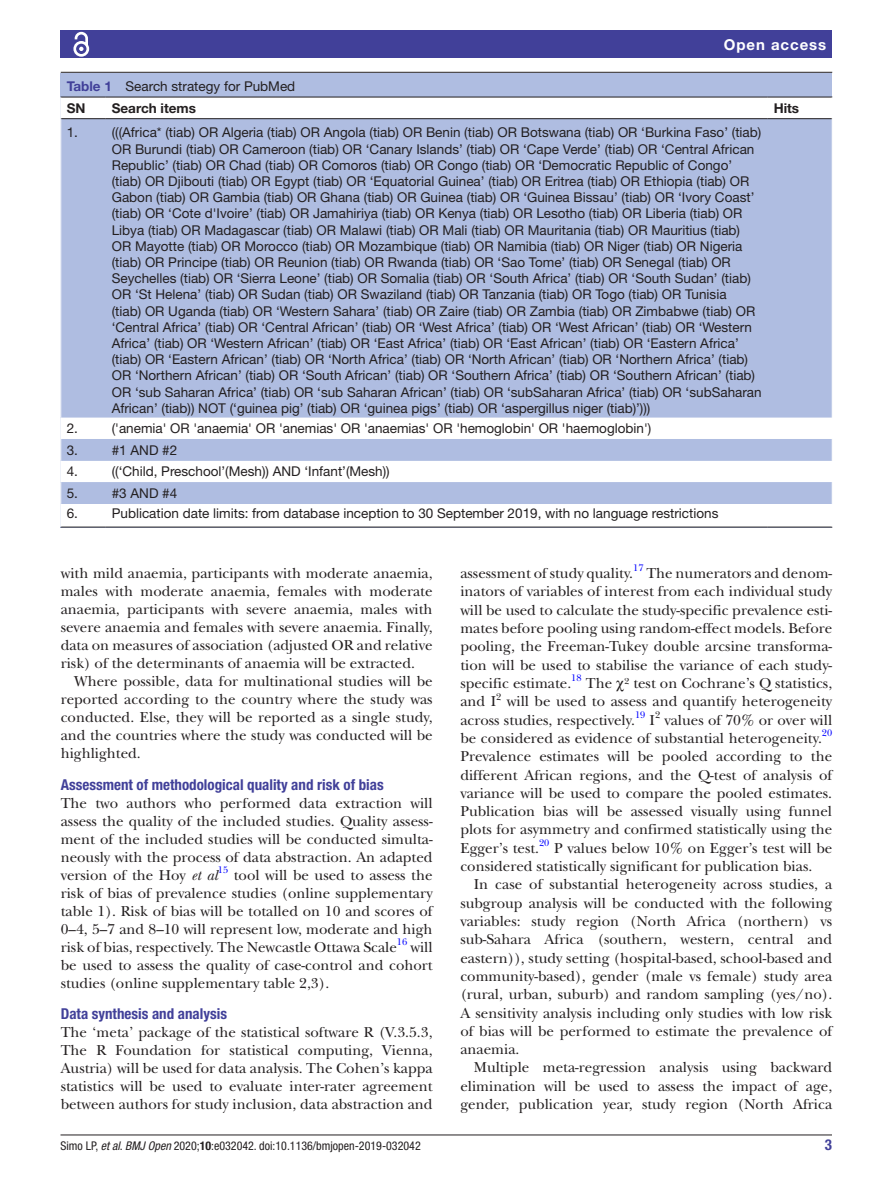
<style>
.page{position:relative;width:893px;height:1191px;background:#fff}
.page>*{position:absolute;margin:0;border:0;box-sizing:border-box;transform-origin:0 0}
.t1{font:15px/18.3px "New Baskerville";color:#231f20;text-align:justify}
.t2{font:700 condensed 15px "Helvetica Neue LT Std";color:#414099}
.t3{font:700 15px "Helvetica Neue LT Std";letter-spacing:.065em;color:#fff}
.t4{font:13.5px/16.2px "Helvetica Neue LT Std";color:#231f20}
.t5{font:700 13.5px "Helvetica Neue LT Std";color:#231f20}
.t6{font:condensed 12px "Helvetica Neue LT Std";color:#231f20}
.t7{font:9.9px "New Baskerville";color:#00f}
.t8{font:9.9px "New Baskerville";color:#231f20}
.s1{font-weight:700;color:#414099}
.s2{font-weight:700}
.s3{font-style:italic}
</style>
<div class="page">
<hr style="left:61px;top:1134px;width:771px;height:1px;background:#231f20">
<div style="left:61px;top:31px;width:771px;height:27px;background:#414099"></div>
<svg style="left:73px;top:31px;width:17px;height:26px"></svg>
<div style="left:61px;top:73px;width:771px;height:454px;background:#afbde1"></div>
<hr style="left:61px;top:72px;width:771px;height:1px;background:#231f20">
<div style="left:61px;top:98px;width:771px;height:429px;background:#fff"></div>
<svg style="left:61px;top:119px;width:771px;height:385px"></svg>
<hr style="left:61px;top:97px;width:45px;height:1px;background:#231f20">
<hr style="left:61px;top:118px;width:45px;height:1px;background:#231f20">
<hr style="left:106px;top:97px;width:662px;height:1px;background:#231f20">
<hr style="left:106px;top:118px;width:662px;height:1px;background:#231f20">
<hr style="left:768px;top:97px;width:64px;height:1px;background:#231f20">
<hr style="left:768px;top:118px;width:64px;height:1px;background:#231f20">
<hr style="left:61px;top:527px;width:45px;height:1px;background:#231f20">
<hr style="left:106px;top:527px;width:662px;height:1px;background:#231f20">
<hr style="left:768px;top:527px;width:64px;height:1px;background:#231f20">
<svg style="left:60px;top:97px;width:1px;height:22px"></svg>
<svg style="left:60px;top:417px;width:1px;height:110px"></svg>
<p class="t3" style="left:724px;top:35px;width:104px">Open access</p>
<p class="t4" style="left:67px;top:75px;width:230px;line-height:22px"><span class="s1">Table 1</span> Search strategy for PubMed<br><span class="s2">SN</span></p>
<p class="t5" style="left:112px;top:99px;width:86px">Search items</p>
<p class="t5" style="left:774px;top:99px;width:27px">Hits</p>
<p class="t4" style="left:67px;top:124px;width:13px">1.</p>
<p class="t4" style="left:112px;top:124px;width:651px">(((Africa* (tiab) OR Algeria (tiab) OR Angola (tiab) OR Benin (tiab) OR Botswana (tiab) OR ‘Burkina Faso’ (tiab)<br>OR Burundi (tiab) OR Cameroon (tiab) OR ‘Canary Islands’ (tiab) OR ‘Cape Verde’ (tiab) OR ‘Central African Republic’ (tiab) OR Chad (tiab) OR Comoros (tiab) OR Congo (tiab) OR ‘Democratic Republic of Congo’ (tiab) OR Djibouti (tiab) OR Egypt (tiab) OR ‘Equatorial Guinea’ (tiab) OR Eritrea (tiab) OR Ethiopia (tiab) OR Gabon (tiab) OR Gambia (tiab) OR Ghana (tiab) OR Guinea (tiab) OR ‘Guinea Bissau’ (tiab) OR ‘Ivory Coast’ (tiab) OR ‘Cote d'Ivoire’ (tiab) OR Jamahiriya (tiab) OR Kenya (tiab) OR Lesotho (tiab) OR Liberia (tiab) OR Libya (tiab) OR Madagascar (tiab) OR Malawi (tiab) OR Mali (tiab) OR Mauritania (tiab) OR Mauritius (tiab)<br>OR Mayotte (tiab) OR Morocco (tiab) OR Mozambique (tiab) OR Namibia (tiab) OR Niger (tiab) OR Nigeria (tiab) OR Principe (tiab) OR Reunion (tiab) OR Rwanda (tiab) OR ‘Sao Tome’ (tiab) OR Senegal (tiab) OR Seychelles (tiab) OR ‘Sierra Leone’ (tiab) OR Somalia (tiab) OR ‘South Africa’ (tiab) OR ‘South Sudan’ (tiab)<br>OR ‘St Helena’ (tiab) OR Sudan (tiab) OR Swaziland (tiab) OR Tanzania (tiab) OR Togo (tiab) OR Tunisia<br>(tiab) OR Uganda (tiab) OR ‘Western Sahara’ (tiab) OR Zaire (tiab) OR Zambia (tiab) OR Zimbabwe (tiab) OR ‘Central Africa’ (tiab) OR ‘Central African’ (tiab) OR ‘West Africa’ (tiab) OR ‘West African’ (tiab) OR ‘Western Africa’ (tiab) OR ‘Western African’ (tiab) OR ‘East Africa’ (tiab) OR ‘East African’ (tiab) OR ‘Eastern Africa’ (tiab) OR ‘Eastern African’ (tiab) OR ‘North Africa’ (tiab) OR ‘North African’ (tiab) OR ‘Northern Africa’ (tiab)<br>OR ‘Northern African’ (tiab) OR ‘South African’ (tiab) OR ‘Southern Africa’ (tiab) OR ‘Southern African’ (tiab)<br>OR ‘sub Saharan Africa’ (tiab) OR ‘sub Saharan African’ (tiab) OR ‘subSaharan Africa’ (tiab) OR ‘subSaharan African’ (tiab)) NOT (‘guinea pig’ (tiab) OR ‘guinea pigs’ (tiab) OR ‘aspergillus niger (tiab)’)))</p>
<p class="t4" style="left:67px;top:420px;width:13px">2.</p>
<p class="t4" style="left:112px;top:420px;width:541px">('anemia' OR 'anaemia' OR 'anemias' OR 'anaemias' OR 'hemoglobin' OR 'haemoglobin')</p>
<p class="t4" style="left:67px;top:441px;width:13px">3.</p>
<p class="t4" style="left:112px;top:441px;width:67px">#1 AND #2</p>
<p class="t4" style="left:67px;top:463px;width:13px">4.</p>
<p class="t4" style="left:112px;top:463px;width:280px">((‘Child, Preschool’(Mesh)) AND ‘Infant’(Mesh))</p>
<p class="t4" style="left:67px;top:485px;width:13px">5.</p>
<p class="t4" style="left:112px;top:485px;width:67px">#3 AND #4</p>
<p class="t4" style="left:67px;top:505px;width:13px">6.</p>
<p class="t4" style="left:112px;top:505px;width:608px">Publication date limits: from database inception to 30 September 2019, with no language restrictions</p>
<p class="t1" style="left:61px;top:564px;width:373px">with mild anaemia, participants with moderate anaemia, males with moderate anaemia, females with moderate anaemia, participants with severe anaemia, males with severe anaemia and females with severe anaemia. Finally, data on measures of association (adjusted OR and relative risk) of the determinants of anaemia will be extracted.</p>
<p class="t1" style="left:61px;top:672px;width:373px;text-indent:14px">Where possible, data for multinational studies will be reported according to the country where the study was conducted. Else, they will be reported as a single study, and the countries where the study was conducted will be highlighted.</p>
<p class="t2" style="left:61px;top:775px;width:324px">Assessment of methodological quality and risk of bias</p>
<p class="t1" style="left:61px;top:794px;width:373px">The two authors who performed data extraction will assess the quality of the included studies. Quality assess&shy;ment of the included studies will be conducted simulta&shy;neously with the process of data abstraction. An adapted version of the Hoy <span class="s3">et al</span></p>
<p class="t7" style="left:218px;top:864px;width:12px">15</p>
<p class="t1" style="left:61px;top:866px;width:373px;text-indent:173px">tool will be used to assess the risk of bias of prevalence studies (online supplementary table 1). Risk of bias will be totalled on 10 and scores of 0–4, 5–7 and 8–10 will represent low, moderate and high risk of bias, respectively. The Newcastle Ottawa Scale</p>
<p class="t7" style="left:397px;top:936px;width:12px">16</p>
<p class="t1" style="left:61px;top:938px;width:373px;text-indent:350px">will be used to assess the quality of case-control and cohort studies (online supplementary table 2,3).</p>
<p class="t2" style="left:61px;top:1005px;width:168px">Data synthesis and analysis</p>
<p class="t1" style="left:61px;top:1023px;width:373px">The ‘meta’ package of the statistical software R (V.3.5.3, The R Foundation for statistical computing, Vienna, Austria) will be used for data analysis. The Cohen’s kappa statistics will be used to evaluate inter-rater agreement between authors for study inclusion, data abstraction and</p>
<p class="t1" style="left:460px;top:564px;width:373px">assessment of study quality.<sup>17</sup> The numerators and denom&shy;inators of variables of interest from each individual study will be used to calculate the study-specific prevalence esti&shy;mates before pooling using random-effect models. Before pooling, the Freeman-Tukey double arcsine transforma&shy;tion will be used to stabilise the variance of each study&shy;specific estimate.</p>
<p class="t7" style="left:571px;top:672px;width:12px">18</p>
<p class="t1" style="left:586px;top:674px;width:248px">The ² test on Cochrane’s Q statistics,</p>
<p class="t1" style="left:460px;top:692px;width:37px">and I</p>
<p class="t8" style="left:496px;top:690px;width:7px">2</p>
<p class="t1" style="left:460px;top:692px;width:373px;text-indent:47px">will be used to assess and quantify heterogeneity across studies, respectively.</p>
<p class="t7" style="left:635px;top:709px;width:12px">19</p>
<p class="t1" style="left:650px;top:710px;width:7px">I</p>
<p class="t8" style="left:655px;top:709px;width:7px">2</p>
<p class="t1" style="left:460px;top:710px;width:373px;text-indent:204px">values of 70% or over will be considered as evidence of substantial heterogeneity.</p>
<p class="t7" style="left:822px;top:727px;width:12px">20</p>
<p class="t1" style="left:460px;top:747px;width:373px">Prevalence estimates will be pooled according to the different African regions, and the Q-test of analysis of variance will be used to compare the pooled estimates.<br>Publication bias will be assessed visually using funnel plots for asymmetry and confirmed statistically using the Egger’s test.</p>
<p class="t7" style="left:539px;top:837px;width:12px">20</p>
<p class="t1" style="left:460px;top:839px;width:373px;text-indent:94px">P values below 10% on Egger’s test will be considered statistically significant for publication bias.</p>
<p class="t1" style="left:460px;top:875px;width:373px;text-indent:14px">In case of substantial heterogeneity across studies, a subgroup analysis will be conducted with the following variables: study region (North Africa (northern) vs sub-Sahara Africa (southern, western, central and eastern)), study setting (hospital-based, school-based and community-based), gender (male vs female) study area (rural, urban, suburb) and random sampling (yes/no).<br>A sensitivity analysis including only studies with low risk of bias will be performed to estimate the prevalence of anaemia.</p>
<p class="t1" style="left:460px;top:1058px;width:373px;text-indent:13px">Multiple meta-regression analysis using backward elimination will be used to assess the impact of age, gender, publication year, study region (North Africa</p>
<p class="t6" style="left:61px;top:1138px;width:362px">Simo LP, <span class="s3">et al</span>. <span class="s3">BMJ Open</span> 2020;<span class="s2">10</span>:e032042. doi:10.1136/bmjopen-2019-032042</p>
<p class="t2" style="left:825px;top:1135px;width:9px">3</p>
</div>
